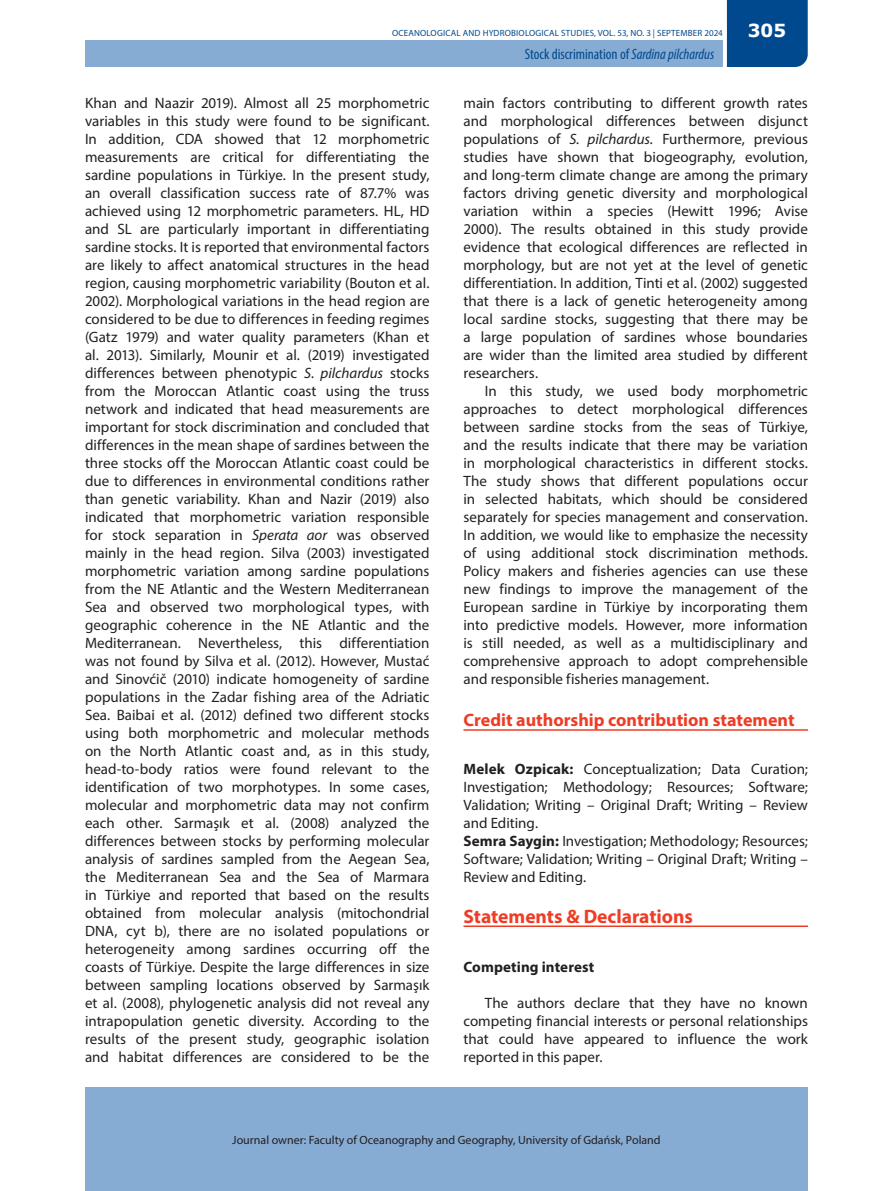
<style>
.page{position:relative;width:893px;height:1191px;background:#fff}
.page>*{position:absolute;margin:0;border:0;box-sizing:border-box;transform-origin:0 0}
.tytuł_rozdziału{font:700 19.5px "Myriad Pro";color:#ef3c25}
.tytuł_rozdziału-2{font:700 18px "Myriad Pro";color:#ef3c25}
.t1{font:700 18px "Verdana";color:#fff}
.tekst_artykułu{font:15px/18px "Myriad Pro";color:#231f20;text-align:justify}
.t2{font:condensed 15px "Myriad Pro";color:#01498e}
.Tytuł_podrozdziału{font:700 15px "Myriad Pro";letter-spacing:.005em;color:#231f20}
.t3{font:12px "Myriad Pro";color:#231f20}
.t4{font:9px "Myriad Pro";letter-spacing:.02em;color:#01498e}
.s1{font-style:italic}
.s2{font-weight:700}
</style>
<div class="page">
<div style="left:85px;top:40px;width:637px;height:27px;background:#87acd4"></div>
<div style="left:85px;top:1087px;width:723px;height:104px;background:#87acd4"></div>
<div style="left:727px;top:0;width:81px;height:67px;background:#01498e"></div>
<hr style="left:463px;top:729px;width:345px;height:1px;background:#ef3c25">
<hr style="left:463px;top:925px;width:345px;height:2px;background:#ef3c25">
<p class="t4" style="left:392px;top:28px;width:332px">OCEANOLOGICAL AND HYDROBIOLOGICAL STUDIES, VOL. 53, NO. 3 | SEPTEMBER 2024</p>
<p class="t2" style="left:525px;top:45px;width:191px">Stock discrimination of <span class="s1">Sardina pilchardus</span></p>
<p class="t1" style="left:748px;top:18px;width:40px">305</p>
<p class="tekst_artykułu" style="left:85px;top:94px;width:346px">Khan and Naazir 2019). Almost all 25 morphometric variables in this study were found to be significant.<br>In addition, CDA showed that 12 morphometric measurements are critical for differentiating the sardine populations in Türkiye. In the present study, an overall classification success rate of 87.7% was achieved using 12 morphometric parameters. HL, HD and SL are particularly important in differentiating sardine stocks. It is reported that environmental factors are likely to affect anatomical structures in the head region, causing morphometric variability (Bouton et al.<br>2002). Morphological variations in the head region are considered to be due to differences in feeding regimes (Gatz 1979) and water quality parameters (Khan et al. 2013). Similarly, Mounir et al. (2019) investigated differences between phenotypic <span class="s1">S. pilchardus</span> stocks from the Moroccan Atlantic coast using the truss network and indicated that head measurements are important for stock discrimination and concluded that differences in the mean shape of sardines between the three stocks off the Moroccan Atlantic coast could be due to differences in environmental conditions rather than genetic variability. Khan and Nazir (2019) also indicated that morphometric variation responsible for stock separation in <span class="s1">Sperata aor</span> was observed mainly in the head region. Silva (2003) investigated morphometric variation among sardine populations from the NE Atlantic and the Western Mediterranean Sea and observed two morphological types, with geographic coherence in the NE Atlantic and the Mediterranean. Nevertheless, this differentiation was not found by Silva et al. (2012). However, Mustać and Sinovćič (2010) indicate homogeneity of sardine populations in the Zadar fishing area of the Adriatic Sea. Baibai et al. (2012) defined two different stocks using both morphometric and molecular methods on the North Atlantic coast and, as in this study, head-to-body ratios were found relevant to the identification of two morphotypes. In some cases, molecular and morphometric data may not confirm each other. Sarmaşık et al. (2008) analyzed the differences between stocks by performing molecular analysis of sardines sampled from the Aegean Sea, the Mediterranean Sea and the Sea of Marmara in Türkiye and reported that based on the results obtained from molecular analysis (mitochondrial DNA, cyt b), there are no isolated populations or heterogeneity among sardines occurring off the coasts of Türkiye. Despite the large differences in size between sampling locations observed by Sarmaşık et al. (2008), phylogenetic analysis did not reveal any intrapopulation genetic diversity. According to the results of the present study, geographic isolation and habitat differences are considered to be the</p>
<p class="tekst_artykułu" style="left:463px;top:94px;width:346px">main factors contributing to different growth rates and morphological differences between disjunct populations of <span class="s1">S. pilchardus.</span> Furthermore, previous studies have shown that biogeography, evolution, and long-term climate change are among the primary factors driving genetic diversity and morphological variation within a species (Hewitt 1996; Avise 2000). The results obtained in this study provide evidence that ecological differences are reflected in morphology, but are not yet at the level of genetic differentiation. In addition, Tinti et al. (2002) suggested that there is a lack of genetic heterogeneity among local sardine stocks, suggesting that there may be a large population of sardines whose boundaries are wider than the limited area studied by different researchers.</p>
<p class="tekst_artykułu" style="left:463px;top:382px;width:346px;text-indent:21px">In this study, we used body morphometric approaches to detect morphological differences between sardine stocks from the seas of Türkiye, and the results indicate that there may be variation in morphological characteristics in different stocks.<br>The study shows that different populations occur in selected habitats, which should be considered separately for species management and conservation.<br>In addition, we would like to emphasize the necessity of using additional stock discrimination methods.<br>Policy makers and fisheries agencies can use these new findings to improve the management of the European sardine in Türkiye by incorporating them into predictive models. However, more information is still needed, as well as a multidisciplinary and comprehensive approach to adopt comprehensible and responsible fisheries management.</p>
<p class="tytuł_rozdziału-2" style="left:463px;top:708px;width:333px">Credit authorship contribution statement</p>
<p class="tekst_artykułu" style="left:463px;top:760px;width:346px"><span class="s2">Melek Ozpicak:</span> Conceptualization; Data Curation; Investigation; Methodology; Resources; Software; Validation; Writing – Original Draft; Writing – Review and Editing.</p>
<p class="tekst_artykułu" style="left:463px;top:832px;width:346px"><span class="s2">Semra Saygin:</span> Investigation; Methodology; Resources; Software; Validation; Writing – Original Draft; Writing – Review and Editing.</p>
<p class="tytuł_rozdziału" style="left:463px;top:903px;width:231px">Statements &amp; Declarations</p>
<p class="Tytuł_podrozdziału" style="left:463px;top:957px;width:132px">Competing interest</p>
<p class="tekst_artykułu" style="left:463px;top:994px;width:346px;text-indent:21px">The authors declare that they have no known competing financial interests or personal relationships that could have appeared to influence the work reported in this paper.</p>
<p class="t3" style="left:232px;top:1132px;width:430px">Journal owner: Faculty of Oceanography and Geography, University of Gdańsk, Poland</p>
</div>
